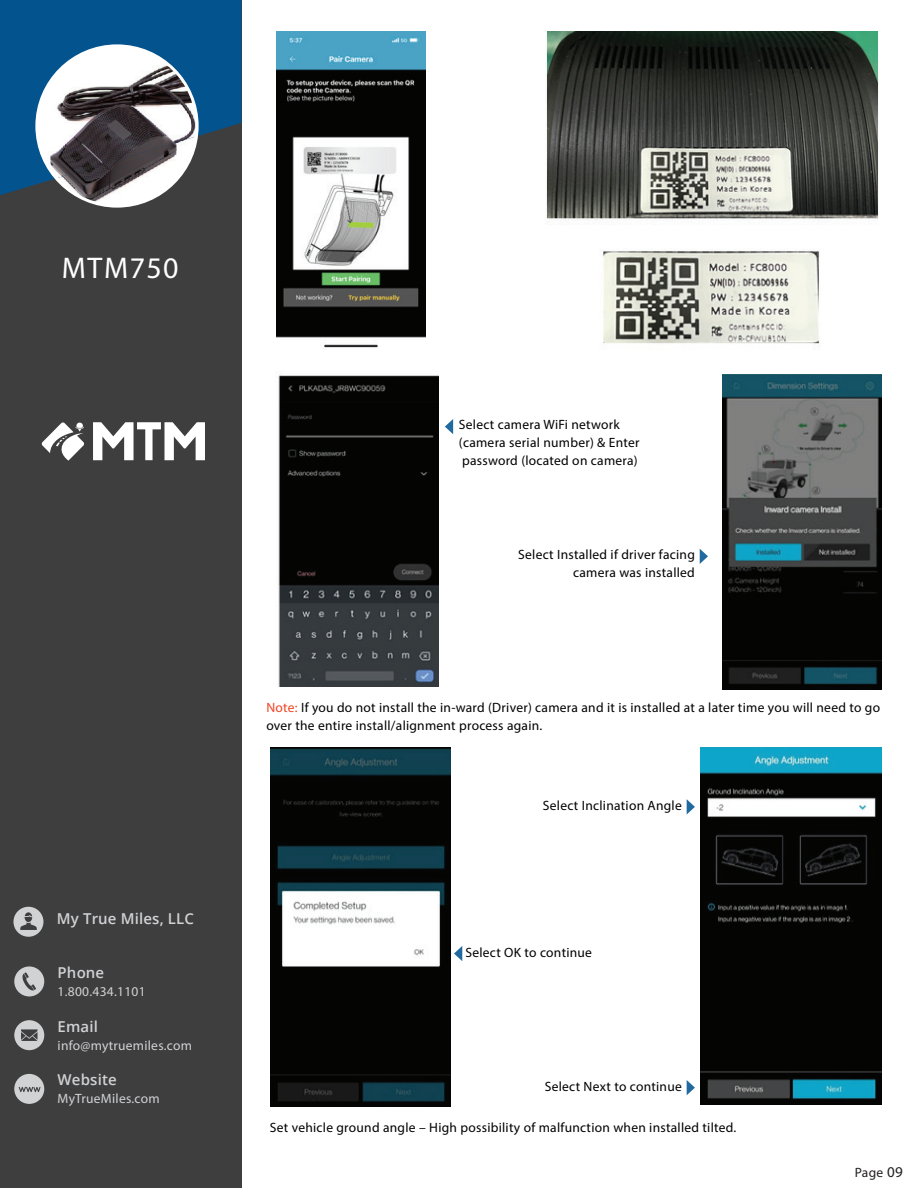
<style>
.page{position:relative;width:918px;height:1188px;background:#fff}
.page>*{position:absolute;margin:0;border:0;box-sizing:border-box;transform-origin:0 0}
.t1{font:30px "Myriad Pro";letter-spacing:.05em;color:#fff}
.t2{font:600 15px "Open Sans";letter-spacing:.01em;color:#d1d2d4}
.t3{font:13.5px/18px "Myriad Pro";letter-spacing:.02em;color:#000}
.t4{font:13.5px "Myriad Pro";letter-spacing:.02em;color:#d1d2d4}
.t5{font:13.5px "Myriad Pro";color:#231f20}
.s1{color:#ef4222}
.s2{font-size:15px}
</style>
<div class="page">
<div style="left:0;top:0;width:242px;height:1188px;background:#3e3e3f"></div>
<svg style="left:0;top:0;width:242px;height:195px;fill:#03538f"></svg>
<div style="left:14px;top:1020px;width:30px;height:30px;background:#d1d2d4;border-radius:50%"></div>
<svg style="left:21px;top:1029px;width:17px;height:12px"></svg>
<div style="left:14px;top:966px;width:30px;height:30px;background:#d1d2d4;border-radius:50%"></div>
<svg style="left:23px;top:972px;width:13px;height:18px"></svg>
<div style="left:14px;top:1074px;width:30px;height:30px;background:#d1d2d4;border-radius:50%"></div>
<svg style="left:19px;top:1087px;width:22px;height:5px"></svg>
<div style="left:13px;top:907px;width:30px;height:30px;background:#d1d2d4;border-radius:50%"></div>
<svg style="left:20px;top:912px;width:17px;height:18px"></svg>
<svg style="left:35px;top:44px;width:164px;height:164px"></svg>
<svg style="left:93px;top:422px;width:112px;height:38px"></svg>
<svg style="left:42px;top:422px;width:42px;height:39px"></svg>
<img style="left:276px;top:31px;width:149px;height:317px">
<img style="left:546px;top:31px;width:332px;height:316px">
<img style="left:278px;top:375px;width:161px;height:311px">
<img style="left:723px;top:374px;width:159px;height:315px">
<svg style="left:445px;top:419px;width:8px;height:15px"></svg>
<svg style="left:700px;top:549px;width:8px;height:15px"></svg>
<img style="left:270px;top:747px;width:181px;height:360px">
<img style="left:700px;top:747px;width:182px;height:357px">
<svg style="left:454px;top:946px;width:8px;height:15px"></svg>
<svg style="left:687px;top:799px;width:8px;height:15px"></svg>
<svg style="left:687px;top:1080px;width:8px;height:15px"></svg>
<h1 class="t1" style="left:62px;top:249px;width:118px">MTM750</h1>
<p class="t2" style="left:57px;top:908px;width:139px">My True Miles, LLC</p>
<p class="t2" style="left:58px;top:962px;width:48px">Phone</p>
<p class="t4" style="left:58px;top:983px;width:90px">1.800.434.1101</p>
<p class="t2" style="left:58px;top:1016px;width:42px">Email</p>
<p class="t4" style="left:58px;top:1037px;width:136px">info@mytruemiles.com</p>
<p class="t2" style="left:58px;top:1070px;width:61px">Website</p>
<p class="t4" style="left:58px;top:1091px;width:104px">MyTrueMiles.com</p>
<p class="t3" style="left:459px;top:415px;width:182px">Select camera WiFi network (camera serial number) &amp; Enter password (located on camera)</p>
<p class="t3" style="left:518px;top:545px;width:178px;text-align:right">Select Installed if driver facing camera was installed</p>
<p class="t3" style="left:266px;top:698px;width:615px"><span class="s1">Note:</span> If you do not install the in-ward (Driver) camera and it is installed at a later time you will need to go over the entire install/alignment process again.</p>
<p class="t3" style="left:543px;top:797px;width:141px">Select Inclination Angle</p>
<p class="t3" style="left:465px;top:944px;width:128px">Select OK to continue</p>
<p class="t3" style="left:545px;top:1077px;width:139px">Select Next to continue</p>
<p class="t3" style="left:270px;top:1118px;width:468px">Set vehicle ground angle – High possibility of malfunction when installed tilted.</p>
<p class="t5" style="left:855px;top:1164px;width:49px">Page <span class="s2">09</span></p>
</div>
